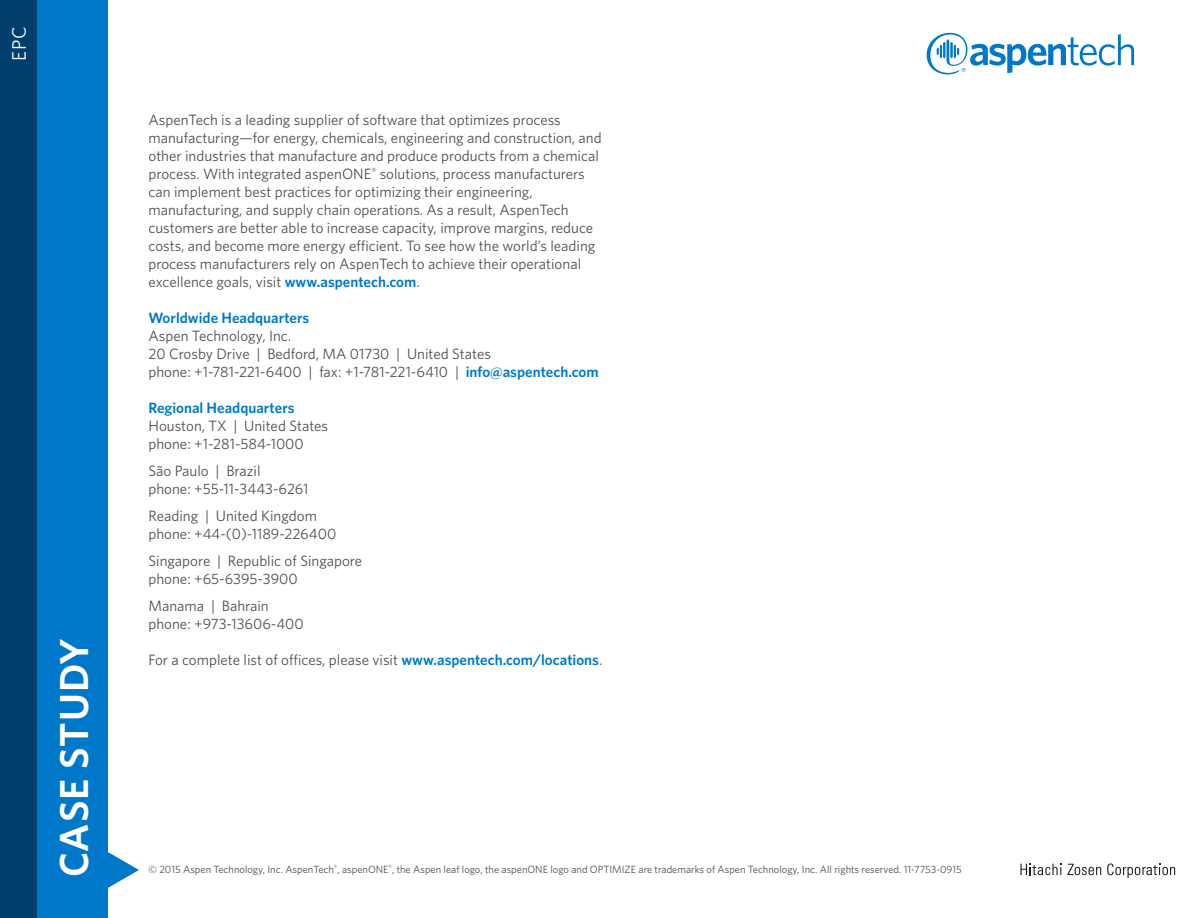
<style>
.page{position:relative;width:1188px;height:918px;background:#fff}
.page>*{position:absolute;margin:0;border:0;box-sizing:border-box;transform-origin:0 0}
.t1{font:600 40.5px "Whitney";letter-spacing:.025em;color:#fff}
.t2{font:19.5px "Whitney";color:#fff}
.t3{font:15px/18px "Whitney";color:#4d4e53}
.t4{font:600 15px "Whitney";color:#0078c9}
.t5{font:10.5px "Whitney";color:#4d4e53}
.s1{font-weight:600;color:#0078c9}
</style>
<div class="page">
<svg style="left:38px;top:0;width:101px;height:918px;fill:#0078c9"></svg>
<div style="left:0;top:0;width:38px;height:918px;background:#003f6b"></div>
<svg style="left:927px;top:33px;width:207px;height:41px"></svg>
<svg style="left:1020px;top:864px;width:41px;height:11px"></svg>
<svg style="left:1067px;top:864px;width:34px;height:11px"></svg>
<svg style="left:1107px;top:863px;width:68px;height:15px"></svg>
<h2 class="t2" style="left:6px;top:61px;width:35px;rotate:-90deg">EPC</h2>
<h1 class="t1" style="left:47px;top:877px;width:241px;rotate:-90deg">CASE STUDY</h1>
<p class="t3" style="left:148px;top:110px;width:455px">AspenTech is a leading supplier of software that optimizes process manufacturing—for energy, chemicals, engineering and construction, and other industries that manufacture and produce products from a chemical process. With integrated aspenONE<sup>®</sup> solutions, process manufacturers can implement best practices for optimizing their engineering, manufacturing, and supply chain operations. As a result, AspenTech customers are better able to increase capacity, improve margins, reduce costs, and become more energy efficient. To see how the world’s leading process manufacturers rely on AspenTech to achieve their operational excellence goals, visit <span class="s1">www.aspentech.com</span>.</p>
<p class="t4" style="left:148px;top:307px;width:162px">Worldwide Headquarters</p>
<p class="t3" style="left:148px;top:326px;width:452px">Aspen Technology, Inc.<br>20 Crosby Drive | Bedford, MA 01730 | United States<br>phone: +1-781-221-6400 | fax: +1-781-221-6410 | <span class="s1">info@aspentech.com</span></p>
<p class="t4" style="left:148px;top:397px;width:148px">Regional Headquarters</p>
<p class="t3" style="left:148px;top:416px;width:181px">Houston, TX | United States phone: +1-281-584-1000</p>
<p class="t3" style="left:148px;top:461px;width:161px">São Paulo | Brazil<br>phone: +55-11-3443-6261</p>
<p class="t3" style="left:148px;top:506px;width:189px">Reading | United Kingdom phone: +44-(0)-1189-226400</p>
<p class="t3" style="left:148px;top:551px;width:215px">Singapore | Republic of Singapore phone: +65-6395-3900</p>
<p class="t3" style="left:148px;top:596px;width:157px">Manama | Bahrain phone: +973-13606-400</p>
<p class="t3" style="left:148px;top:650px;width:455px">For a complete list of offices, please visit <span class="s1">www.aspentech.com/locations</span>.</p>
<p class="t5" style="left:148px;top:862px;width:815px">© 2015 Aspen Technology, Inc. AspenTech<sup>®</sup>, aspenONE<sup>®</sup>, the Aspen leaf logo, the aspenONE logo and OPTIMIZE are trademarks of Aspen Technology, Inc. All rights reserved. 11-7753-0915</p>
</div>
